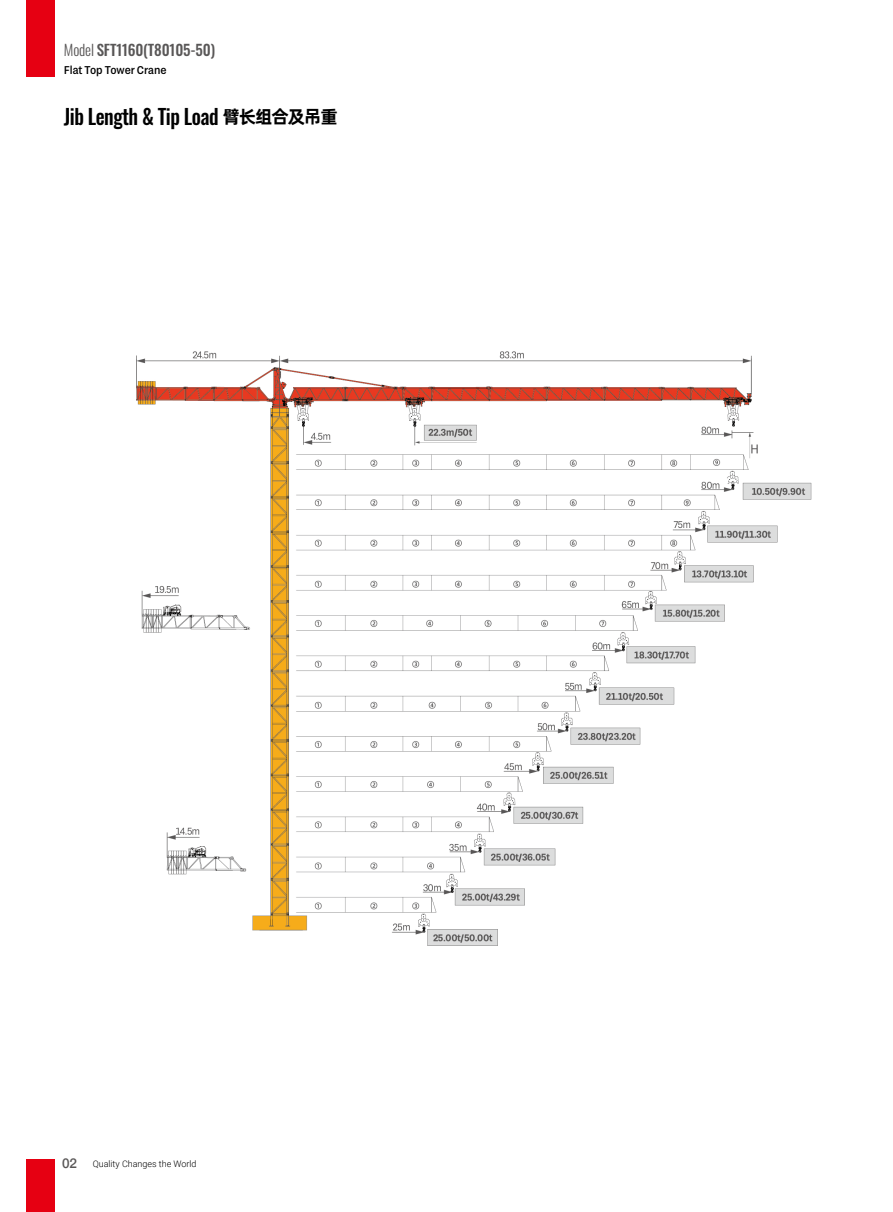
<style>
.page{position:relative;width:893px;height:1212px;background:#fff}
.page>*{position:absolute;margin:0;border:0;box-sizing:border-box;transform-origin:0 0}
.t1{font:500 21px "Oswald";letter-spacing:-.025em;color:#000;scale:.96 1}
.t2{font:500 15px "Oswald";letter-spacing:-.01em;color:#595757}
.t3{font:500 11.25px "TRY Grtsk Exa";color:#000}
.t4{font:300 9px "Roboto";color:#000}
.s1{font-weight:300}
.s2{font-family:"Alibaba Pu Hui Ti B";font-weight:400;font-size:18px}
.s3{font-family:"Helvetica Neue";font-weight:500;font-size:13.5px;color:#595757}
</style>
<div class="page">
<img style="left:26px;top:0;width:786px;height:1212px">
<div style="left:27px;top:1159px;width:28px;height:53px;background:#e60012"></div>
<div style="left:27px;top:0;width:28px;height:77px;background:#e60012"></div>
<h2 class="t2" style="left:64px;top:36px;width:153px"><span class="s1">Model</span> SFT1160(T80105-50)</h2>
<p class="t3" style="left:64px;top:63px;width:104px">Flat Top Tower Crane</p>
<h1 class="t1" style="left:64px;top:98px;width:287px">Jib Length &amp; Tip Load <span class="s2">臂长组合及吊重</span></h1>
<p class="t4" style="left:62px;top:1158px;width:136px"><span class="s3">02</span> Quality Changes the World</p>
</div>
